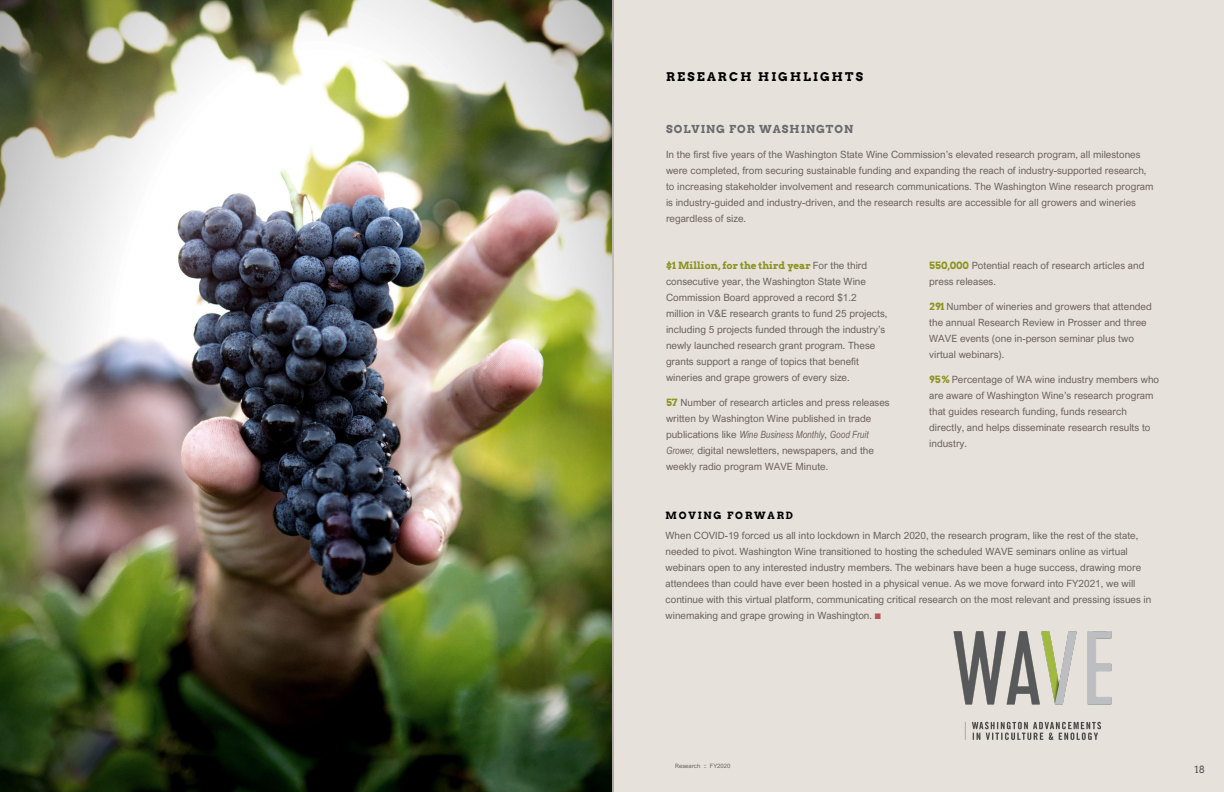
<style>
.page{position:relative;width:1224px;height:792px;background:#fff}
.page>*{position:absolute;margin:0;border:0;box-sizing:border-box;transform-origin:0 0}
.t1{font:700 12px "Arvo";letter-spacing:.18em;color:#000}
.t2{font:700 11px "Arvo";letter-spacing:.09em;color:#696a6c}
.t3{font:10px/16px "Arial Nova";color:#6d645d}
.t4{font:italic 10px "Arial Narrow";color:#6d645d}
.t5{font:700 10px "Arvo";color:#8a941e}
.t6{font:700 10px "Arvo";letter-spacing:.18em;color:#000}
.t7{font:10px "Arvo";color:#4d4d4f}
.t8{font:6px "Arial Nova";color:#6d645d}
.s1{font-family:"Arvo";font-weight:700;color:#8a941e}
.s2{font-family:"Arial Nova";font-weight:400;color:#6d645d}
.s3{font-family:"Arial Nova";font-style:normal}
.s4{font-family:"Arial Narrow";font-style:italic}
.s5{color:#b55857}
</style>
<div class="page">
<div style="left:612px;top:0;width:612px;height:792px;background:#e6e1db"></div>
<img style="left:0;top:377px;width:452px;height:415px">
<img style="left:452px;top:0;width:161px;height:792px">
<img style="left:0;top:0;width:453px;height:377px">
<img style="left:953px;top:631px;width:159px;height:109px">
<p class="t1" style="left:666px;top:69px;width:199px">RESEARCH HIGHLIGHTS</p>
<p class="t2" style="left:666px;top:122px;width:189px">SOLVING FOR WASHINGTON</p>
<p class="t3" style="left:666px;top:146px;width:489px">In the first five years of the Washington State Wine Commission’s elevated research program, all milestones were completed, from securing sustainable funding and expanding the reach of industry-supported research, to increasing stakeholder involvement and research communications. The Washington Wine research program is industry-guided and industry-driven, and the research results are accessible for all growers and wineries regardless of size.</p>
<p class="t3" style="left:929px;top:257px;width:217px"><span class="s1">550,000</span> Potential reach of research articles and press releases.</p>
<p class="t3" style="left:929px;top:298px;width:224px"><span class="s1">291</span> Number of wineries and growers that attended the annual Research Review in Prosser and three WAVE events (one in-person seminar plus two virtual webinars).</p>
<p class="t3" style="left:929px;top:371px;width:231px"><span class="s1">95%</span> Percentage of WA wine industry members who are aware of Washington Wine’s research program that guides research funding, funds research directly, and helps disseminate research results to industry.</p>
<p class="t5" style="left:666px;top:259px;width:203px">$1 Million, for the third year <span class="s2">For the third</span></p>
<p class="t3" style="left:666px;top:273px;width:223px">consecutive year, the Washington State Wine Commission Board approved a record $1.2 million in V&amp;E research grants to fund 25 projects, including 5 projects funded through the industry’s newly launched research grant program. These grants support a range of topics that benefit wineries and grape growers of every size.</p>
<p class="t3" style="left:666px;top:394px;width:225px"><span class="s1">57</span> Number of research articles and press releases written by Washington Wine published in trade</p>
<p class="t4" style="left:666px;top:427px;width:204px"><span class="s3">publications like</span> Wine Business Monthly<span class="s3">,</span> Good Fruit</p>
<p class="t3" style="left:666px;top:442px;width:210px"><span class="s4">Grower,</span> digital newsletters, newspapers, and the weekly radio program WAVE Minute.</p>
<p class="t6" style="left:666px;top:509px;width:129px">MOVING FORWARD</p>
<p class="t3" style="left:666px;top:528px;width:487px">When COVID-19 forced us all into lockdown in March 2020, the research program, like the rest of the state, needed to pivot. Washington Wine transitioned to hosting the scheduled WAVE seminars online as virtual webinars open to any interested industry members. The webinars have been a huge success, drawing more attendees than could have ever been hosted in a physical venue. As we move forward into FY2021, we will continue with this virtual platform, communicating critical research on the most relevant and pressing issues in winemaking and grape growing in Washington. <span class="s5">■</span></p>
<p class="t8" style="left:675px;top:763px;width:57px">Research :: FY2020</p>
<p class="t7" style="left:1195px;top:763px;width:12px">18</p>
</div>
